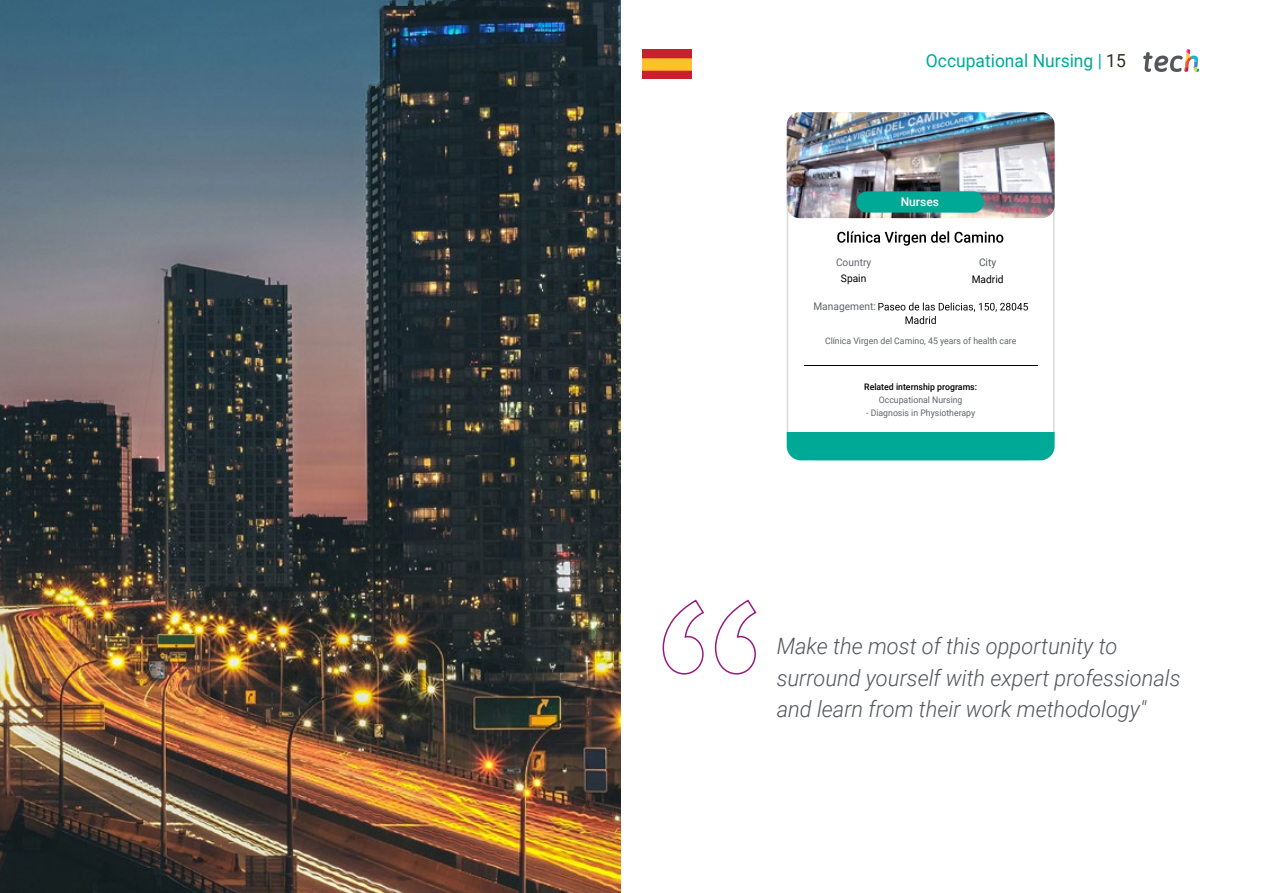
<style>
.page{position:relative;width:1263px;height:893px;background:#fff}
.page>*{position:absolute;margin:0;border:0;box-sizing:border-box;transform-origin:0 0}
.t1{font:italic 300 22.5px/31.5px "Roboto";color:#52555b}
.t2{font:18px "Roboto";color:#00a996}
.t3{font:500 12px "Roboto";color:#fff}
.t4{font:10.5px "Roboto";color:#61646a}
.t5{font:10.5px "Roboto";color:#000}
.t6{font:10.5px "Roboto";color:#52555b}
.t7{font:9px "Roboto";color:#61646a}
.t8{font:500 9px "Roboto";color:#000}
.s1{color:#312e20}
</style>
<div class="page">
<img style="left:642px;top:50px;width:49px;height:29px">
<svg style="left:1143px;top:49px;width:56px;height:23px"></svg>
<img style="left:0;top:0;width:621px;height:893px">
<svg style="left:786px;top:121px;width:269px;height:340px"></svg>
<img style="left:787px;top:112px;width:267px;height:106px">
<div style="left:856px;top:191px;width:128px;height:22px;background:#00a996;border-radius:11px"></div>
<div style="left:787px;top:432px;width:267px;height:28px;background:#00a996"></div>
<hr style="left:804px;top:366px;width:233px;height:1px;background:#000">
<svg style="left:837px;top:231px;width:166px;height:15px"></svg>
<svg style="left:878px;top:303px;width:150px;height:21px"></svg>
<svg style="left:662px;top:599px;width:95px;height:76px"></svg>
<p class="t2" style="left:926px;top:48px;width:201px">Occupational Nursing | <span class="s1">15</span></p>
<p class="t4" style="left:836px;top:254px;width:37px">Country</p>
<p class="t5" style="left:841px;top:271px;width:27px">Spain</p>
<p class="t4" style="left:813px;top:299px;width:64px">Management:</p>
<p class="t3" style="left:901px;top:194px;width:40px">Nurses</p>
<p class="t6" style="left:979px;top:254px;width:19px">City</p>
<p class="t5" style="left:972px;top:272px;width:33px">Madrid</p>
<p class="t7" style="left:825px;top:334px;width:193px">Clínica Virgen del Camino, 45 years of health care</p>
<p class="t8" style="left:864px;top:380px;width:114px">Related internship programs:</p>
<p class="t7" style="left:879px;top:393px;width:85px">Occupational Nursing</p>
<p class="t7" style="left:866px;top:406px;width:111px">- Diagnosis in Physiotherapy</p>
<p class="t1" style="left:777px;top:629px;width:405px">Make the most of this opportunity to surround yourself with expert professionals and learn from their work methodology"</p>
</div>
